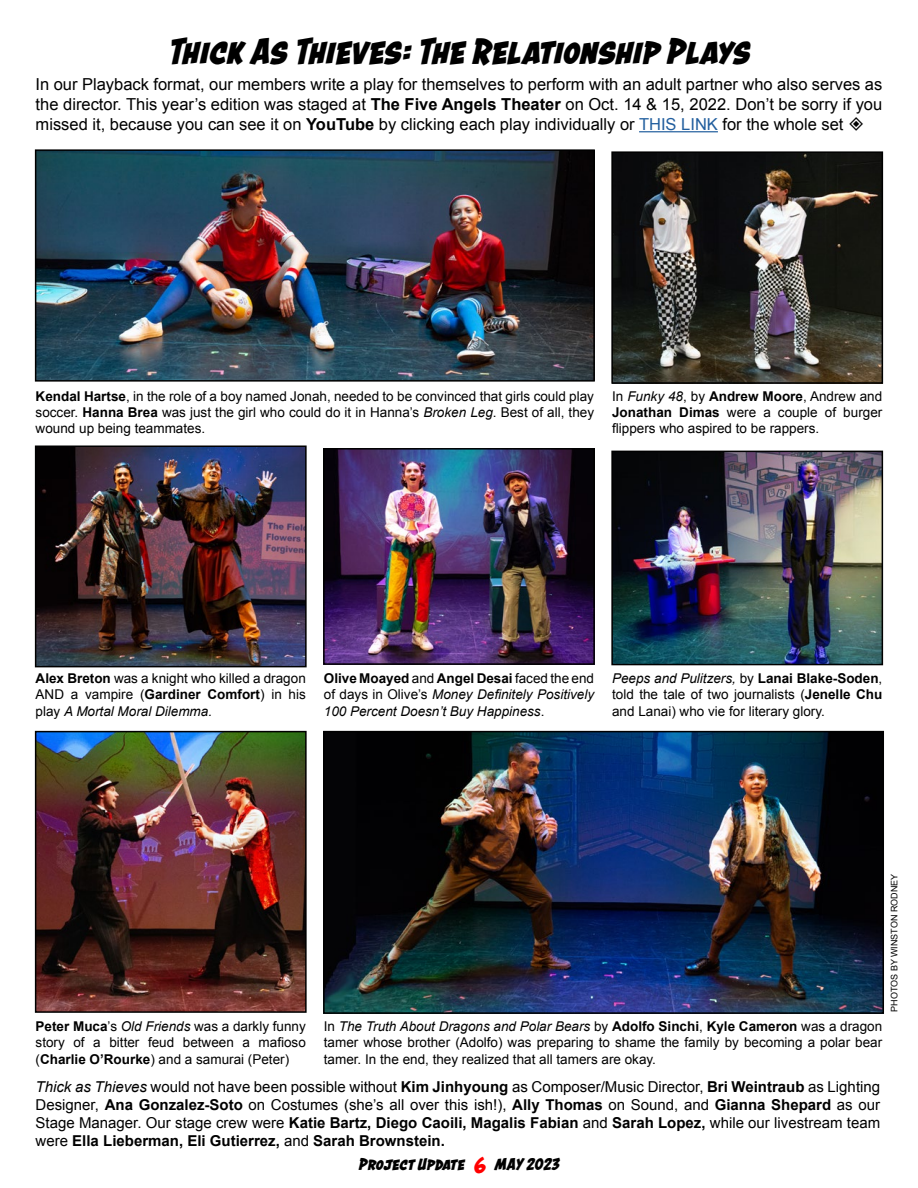
<style>
.page{position:relative;width:918px;height:1188px;background:#fff}
.page>*{position:absolute;margin:0;border:0;box-sizing:border-box;transform-origin:0 0}
.t1{font:italic 700 39px "Astounder Squared BB";color:#000}
.t2{font:italic 700 18px "Astounder Squared BB";letter-spacing:-.01em;color:#000}
.t3{font:16.5px/19.8px "Arial";color:#000;text-align:justify}
.t4{font:15px/18px "Arial";color:#000;text-align:justify}
.t5{font:13.5px/16.2px "Arial";color:#000;text-align:justify}
.t6{font:italic 13.5px/16.2px "Arial";color:#000;text-align:justify}
.t7{font:9px "Arial";color:#000}
.s1{font-weight:700}
.s2{color:#215e9e}
.s3{font-style:italic}
.s4{font-weight:700;font-style:normal}
.s5{font-style:normal}
.s6{font-size:24px;color:#f00}
</style>
<div class="page">
<img style="left:38px;top:152px;width:554px;height:227px">
<div style="left:35px;top:149px;width:560px;height:233px;border:2px solid #000"></div>
<img style="left:38px;top:449px;width:266px;height:215px">
<div style="left:35px;top:446px;width:272px;height:221px;border:2px solid #000"></div>
<img style="left:38px;top:734px;width:266px;height:276px">
<div style="left:35px;top:731px;width:272px;height:282px;border:2px solid #000"></div>
<img style="left:326px;top:734px;width:555px;height:277px">
<div style="left:323px;top:731px;width:561px;height:283px;border:2px solid #000"></div>
<img style="left:614px;top:154px;width:266px;height:227px">
<div style="left:611px;top:151px;width:272px;height:233px;border:2px solid #000"></div>
<img style="left:326px;top:451px;width:266px;height:211px">
<div style="left:323px;top:448px;width:272px;height:217px;border:2px solid #000"></div>
<img style="left:614px;top:454px;width:266px;height:208px">
<div style="left:611px;top:451px;width:272px;height:214px;border:2px solid #000"></div>
<hr style="left:639px;top:131px;width:79px;height:1px;background:#215e9e">
<h1 class="t1" style="left:168px;top:28px;width:584px">Thick As Thieves: The Relationship Plays</h1>
<p class="t3" style="left:36px;top:75px;width:848px">In our Playback format, our members write a play for themselves to perform with an adult partner who also serves as the director. This year’s edition was staged at <span class="s1">The Five Angels Theater</span> on Oct. 14 &amp; 15, 2022. Don’t be sorry if you missed it, because you can see it on <span class="s1">YouTube</span> by clicking each play individually or <span class="s2">THIS LINK</span> for the whole set</p>
<p class="t5" style="left:36px;top:388px;width:560px"><span class="s1">Kendal Hartse</span>, in the role of a boy named Jonah, needed to be convinced that girls could play soccer. <span class="s1">Hanna Brea</span> was just the girl who could do it in Hanna’s <span class="s3">Broken Leg</span>. Best of all, they wound up being teammates.</p>
<p class="t5" style="left:612px;top:388px;width:272px">In <span class="s3">Funky 48</span>, by <span class="s1">Andrew Moore</span>, Andrew and <span class="s1">Jonathan Dimas</span> were a couple of burger flippers who aspired to be rappers.</p>
<p class="t5" style="left:36px;top:671px;width:272px"><span class="s1">Alex Breton</span> was a knight who killed a dragon AND a vampire (<span class="s1">Gardiner Comfort</span>) in his play <span class="s3">A Mortal Moral Dilemma.</span></p>
<p class="t6" style="left:324px;top:671px;width:272px"><span class="s4">Olive Moayed</span> <span class="s5">and</span> <span class="s4">Angel Desai</span> <span class="s5">faced the end of days in Olive’s</span> Money Definitely Positively 100 Percent Doesn’t Buy Happiness<span class="s5">.</span></p>
<p class="t5" style="left:612px;top:671px;width:272px"><span class="s3">Peeps and Pulitzers,</span> by <span class="s1">Lanai Blake-Soden</span>, told the tale of two journalists (<span class="s1">Jenelle Chu </span>and Lanai) who vie for literary glory.</p>
<p class="t5" style="left:36px;top:1018px;width:272px"><span class="s1">Peter Muca</span>’s <span class="s3">Old Friends</span> was a darkly funny story of a bitter feud between a mafioso (<span class="s1">Charlie O’Rourke</span>) and a samurai (Peter)</p>
<p class="t5" style="left:324px;top:1018px;width:560px">In <span class="s3">The Truth About Dragons and Polar Bears</span> by <span class="s1">Adolfo Sinchi</span>, <span class="s1">Kyle Cameron</span> was a dragon tamer whose brother (Adolfo) was preparing to shame the family by becoming a polar bear tamer. In the end, they realized that all tamers are okay.</p>
<p class="t4" style="left:36px;top:1078px;width:846px"><span class="s3">Thick as Thieves</span> would not have been possible without <span class="s1">Kim Jinhyoung</span> as Composer/Music Director, <span class="s1">Bri Weintraub</span> as Lighting Designer, <span class="s1">Ana Gonzalez-Soto</span> on Costumes (she’s all over this ish!), <span class="s1">Ally Thomas</span> on Sound, and <span class="s1">Gianna Shepard</span> as our Stage Manager. Our stage crew were <span class="s1">Katie Bartz, Diego Caoili, Magalis Fabian</span> and <span class="s1">Sarah Lopez,</span> while our livestream team were <span class="s1">Ella Lieberman, Eli Gutierrez,</span> and <span class="s1">Sarah Brownstein.</span></p>
<h2 class="t2" style="left:359px;top:1153px;width:202px">Project Update <span class="s6">6</span> MAY 2023</h2>
<p class="t7" style="left:888px;top:1012px;width:140px;rotate:-90deg">PHOTOS BY WINSTON RODNEY</p>
</div>
